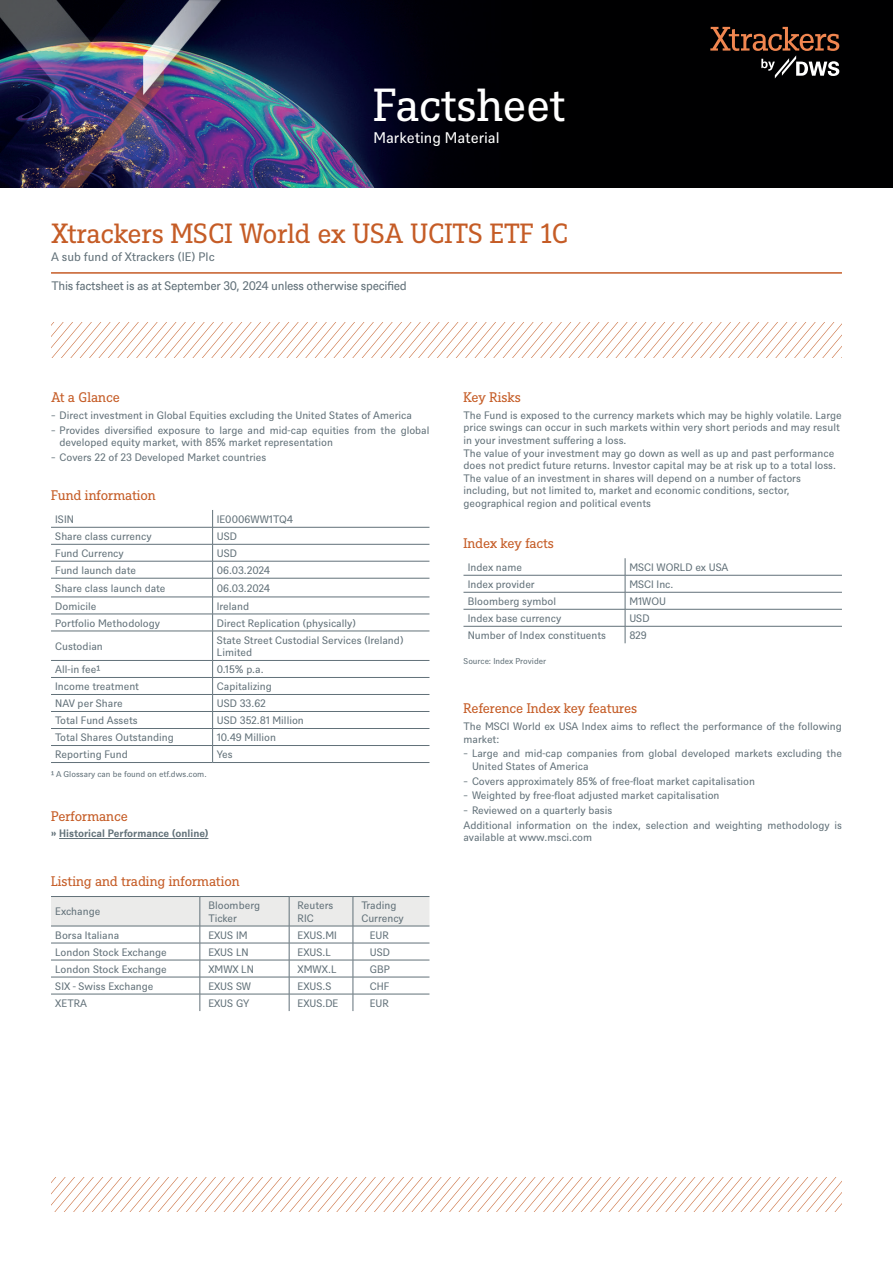
<style>
.page{position:relative;width:893px;height:1263px;background:#fff}
.page>*{position:absolute;margin:0;border:0;box-sizing:border-box;transform-origin:0 0}
.t1{font:45px "DWS Slab";letter-spacing:-.01em;color:#fff}
.t2{font:27px "DWS Slab";color:#c55c26}
.t3{font:15px "DWS Sans";color:#fff}
.t4{font:13.5px "DWS Slab";letter-spacing:-.01em;color:#c55c26}
.t5{font:12px "DWS Sans TT";letter-spacing:-.025em;color:#627179}
.t6{font:12px "DWS Sans";color:#627179}
.t7{font:10.5px/12.6px "DWS Sans";color:#627179}
.t8{font:700 10.5px "DWS Sans";color:#627179}
.t9{font:8.25px "DWS Sans";color:#627179}
</style>
<div class="page">
<img style="left:0;top:0;width:893px;height:188px">
<hr style="left:59px;top:838px;width:149px;height:1px;background:#627179">
<hr style="left:51px;top:527px;width:162px;height:1px;background:#627179">
<hr style="left:213px;top:527px;width:216px;height:1px;background:#627179">
<hr style="left:51px;top:544px;width:162px;height:1px;background:#627179">
<hr style="left:213px;top:544px;width:216px;height:1px;background:#627179">
<hr style="left:51px;top:561px;width:162px;height:1px;background:#627179">
<hr style="left:213px;top:561px;width:216px;height:1px;background:#627179">
<hr style="left:51px;top:578px;width:162px;height:1px;background:#627179">
<hr style="left:213px;top:578px;width:216px;height:1px;background:#627179">
<hr style="left:51px;top:597px;width:162px;height:1px;background:#627179">
<hr style="left:213px;top:597px;width:216px;height:1px;background:#627179">
<hr style="left:51px;top:614px;width:162px;height:1px;background:#627179">
<hr style="left:213px;top:614px;width:216px;height:1px;background:#627179">
<hr style="left:51px;top:631px;width:162px;height:1px;background:#627179">
<hr style="left:213px;top:631px;width:216px;height:1px;background:#627179">
<hr style="left:51px;top:660px;width:162px;height:1px;background:#627179">
<hr style="left:213px;top:660px;width:216px;height:1px;background:#627179">
<hr style="left:51px;top:677px;width:162px;height:1px;background:#627179">
<hr style="left:213px;top:677px;width:216px;height:1px;background:#627179">
<hr style="left:51px;top:694px;width:162px;height:1px;background:#627179">
<hr style="left:51px;top:711px;width:162px;height:1px;background:#627179">
<hr style="left:51px;top:728px;width:162px;height:1px;background:#627179">
<hr style="left:51px;top:745px;width:162px;height:1px;background:#627179">
<hr style="left:213px;top:694px;width:216px;height:1px;background:#627179">
<hr style="left:213px;top:711px;width:216px;height:1px;background:#627179">
<hr style="left:213px;top:728px;width:216px;height:1px;background:#627179">
<hr style="left:213px;top:745px;width:216px;height:1px;background:#627179">
<svg style="left:212px;top:510px;width:1px;height:252px"></svg>
<hr style="left:51px;top:762px;width:162px;height:1px;background:#627179">
<hr style="left:213px;top:762px;width:216px;height:1px;background:#627179">
<svg style="left:51px;top:896px;width:378px;height:115px"></svg>
<hr style="left:463px;top:575px;width:162px;height:1px;background:#627179">
<hr style="left:625px;top:575px;width:217px;height:1px;background:#627179">
<hr style="left:463px;top:592px;width:162px;height:1px;background:#627179">
<hr style="left:625px;top:592px;width:217px;height:1px;background:#627179">
<hr style="left:463px;top:609px;width:162px;height:1px;background:#627179">
<hr style="left:625px;top:609px;width:217px;height:1px;background:#627179">
<hr style="left:463px;top:626px;width:162px;height:1px;background:#627179">
<hr style="left:625px;top:626px;width:217px;height:1px;background:#627179">
<svg style="left:625px;top:558px;width:1px;height:85px"></svg>
<hr style="left:51px;top:272px;width:791px;height:2px;background:#c55c26">
<svg style="left:52px;top:322px;width:790px;height:35px"></svg>
<svg style="left:51px;top:1177px;width:791px;height:35px"></svg>
<svg style="left:710px;top:27px;width:129px;height:51px;background:#3a2921"></svg>
<h1 class="t1" style="left:373px;top:74px;width:193px">Factsheet</h1>
<h3 class="t3" style="left:373px;top:127px;width:128px">Marketing Material</h3>
<h2 class="t2" style="left:51px;top:215px;width:518px">Xtrackers MSCI World ex USA UCITS ETF 1C</h2>
<p class="t6" style="left:51px;top:249px;width:165px">A sub fund of Xtrackers (IE) Plc</p>
<p class="t5" style="left:51px;top:278px;width:357px">This factsheet is as at September 30, 2024 unless otherwise specified</p>
<p class="t4" style="left:51px;top:388px;width:70px">At a Glance</p>
<p class="t7" style="left:51px;top:407px;width:380px;line-height:14.7px">̵ Direct investment in Global Equities excluding the United States of America<br>̵ Provides diversified exposure to large and mid-cap equities from the global</p>
<p class="t7" style="left:51px;top:434px;width:283px;line-height:14.7px;text-indent:9px">developed equity market, with 85% market representation ̵ Covers 22 of 23 Developed Market countries</p>
<p class="t4" style="left:51px;top:486px;width:106px">Fund information</p>
<p class="t7" style="left:55px;top:512px;width:20px">ISIN</p>
<p class="t7" style="left:217px;top:512px;width:78px">IE0006WW1TQ4</p>
<p class="t7" style="left:55px;top:529px;width:98px">Share class currency</p>
<p class="t7" style="left:217px;top:529px;width:22px">USD</p>
<p class="t7" style="left:55px;top:546px;width:70px">Fund Currency</p>
<p class="t7" style="left:217px;top:546px;width:22px">USD</p>
<p class="t7" style="left:55px;top:563px;width:82px">Fund launch date</p>
<p class="t7" style="left:217px;top:563px;width:55px">06.03.2024</p>
<p class="t7" style="left:55px;top:581px;width:112px">Share class launch date</p>
<p class="t7" style="left:217px;top:581px;width:55px">06.03.2024</p>
<p class="t7" style="left:55px;top:599px;width:43px">Domicile</p>
<p class="t7" style="left:217px;top:599px;width:34px">Ireland</p>
<p class="t7" style="left:55px;top:616px;width:106px">Portfolio Methodology</p>
<p class="t7" style="left:217px;top:616px;width:140px">Direct Replication (physically)</p>
<p class="t7" style="left:55px;top:639px;width:49px">Custodian</p>
<p class="t7" style="left:217px;top:633px;width:188px">State Street Custodial Services (Ireland)<br>Limited</p>
<p class="t7" style="left:55px;top:662px;width:47px">All-in fee¹</p>
<p class="t7" style="left:217px;top:662px;width:48px">0.15% p.a.</p>
<p class="t7" style="left:55px;top:679px;width:85px">Income treatment</p>
<p class="t7" style="left:217px;top:679px;width:57px">Capitalizing</p>
<p class="t7" style="left:55px;top:696px;width:69px">NAV per Share</p>
<p class="t7" style="left:217px;top:696px;width:50px">USD 33.62</p>
<p class="t7" style="left:55px;top:713px;width:84px">Total Fund Assets</p>
<p class="t7" style="left:217px;top:713px;width:89px">USD 352.81 Million</p>
<p class="t7" style="left:55px;top:730px;width:120px">Total Shares Outstanding</p>
<p class="t7" style="left:217px;top:730px;width:61px">10.49 Million</p>
<p class="t7" style="left:55px;top:747px;width:74px">Reporting Fund</p>
<p class="t7" style="left:217px;top:747px;width:17px">Yes</p>
<p class="t9" style="left:51px;top:769px;width:157px">¹ A Glossary can be found on etf.dws.com.</p>
<p class="t4" style="left:51px;top:807px;width:78px">Performance</p>
<p class="t8" style="left:51px;top:826px;width:159px">» Historical Performance (online)</p>
<p class="t4" style="left:51px;top:872px;width:190px">Listing and trading information</p>
<p class="t7" style="left:55px;top:905px;width:47px">Exchange</p>
<p class="t7" style="left:208px;top:898px;width:53px">Bloomberg<br>Ticker</p>
<p class="t7" style="left:298px;top:898px;width:37px">Reuters<br>RIC</p>
<p class="t7" style="left:361px;top:898px;width:44px">Trading<br>Currency</p>
<p class="t7" style="left:55px;top:928px;width:66px">Borsa Italiana</p>
<p class="t7" style="left:208px;top:928px;width:41px">EXUS IM</p>
<p class="t7" style="left:298px;top:928px;width:41px">EXUS.MI</p>
<p class="t7" style="left:370px;top:928px;width:20px">EUR</p>
<p class="t7" style="left:55px;top:945px;width:113px">London Stock Exchange</p>
<p class="t7" style="left:208px;top:945px;width:42px">EXUS LN</p>
<p class="t7" style="left:298px;top:945px;width:35px">EXUS.L</p>
<p class="t7" style="left:370px;top:945px;width:22px">USD</p>
<p class="t7" style="left:55px;top:962px;width:113px">London Stock Exchange</p>
<p class="t7" style="left:208px;top:962px;width:47px">XMWX LN</p>
<p class="t7" style="left:298px;top:962px;width:40px">XMWX.L</p>
<p class="t7" style="left:370px;top:962px;width:22px">GBP</p>
<p class="t7" style="left:55px;top:979px;width:100px">SIX - Swiss Exchange</p>
<p class="t7" style="left:208px;top:979px;width:44px">EXUS SW</p>
<p class="t7" style="left:298px;top:979px;width:35px">EXUS.S</p>
<p class="t7" style="left:370px;top:979px;width:21px">CHF</p>
<p class="t7" style="left:55px;top:996px;width:33px">XETRA</p>
<p class="t7" style="left:208px;top:996px;width:42px">EXUS GY</p>
<p class="t7" style="left:298px;top:996px;width:42px">EXUS.DE</p>
<p class="t7" style="left:370px;top:996px;width:20px">EUR</p>
<p class="t4" style="left:463px;top:388px;width:59px">Key Risks</p>
<p class="t7" style="left:463px;top:408px;width:380px">The Fund is exposed to the currency markets which may be highly volatile. Large price swings can occur in such markets within very short periods and may result in your investment suffering a loss.<br>The value of your investment may go down as well as up and past performance does not predict future returns. Investor capital may be at risk up to a total loss.<br>The value of an investment in shares will depend on a number of factors including, but not limited to, market and economic conditions, sector, geographical region and political events</p>
<p class="t4" style="left:463px;top:534px;width:92px">Index key facts</p>
<p class="t7" style="left:468px;top:560px;width:56px">Index name</p>
<p class="t7" style="left:629px;top:560px;width:101px">MSCI WORLD ex USA</p>
<p class="t7" style="left:468px;top:577px;width:68px">Index provider</p>
<p class="t7" style="left:629px;top:577px;width:46px">MSCI Inc.</p>
<p class="t7" style="left:468px;top:594px;width:90px">Bloomberg symbol</p>
<p class="t7" style="left:629px;top:594px;width:38px">M1WOU</p>
<p class="t7" style="left:468px;top:611px;width:95px">Index base currency</p>
<p class="t7" style="left:629px;top:611px;width:22px">USD</p>
<p class="t7" style="left:468px;top:628px;width:140px">Number of Index constituents</p>
<p class="t7" style="left:629px;top:628px;width:19px">829</p>
<p class="t9" style="left:463px;top:655px;width:84px">Source: Index Provider</p>
<p class="t4" style="left:463px;top:699px;width:175px">Reference Index key features</p>
<p class="t7" style="left:463px;top:719px;width:380px">The MSCI World ex USA Index aims to reflect the performance of the following market:</p>
<p class="t7" style="left:472px;top:746px;width:371px;text-indent:-9px">̵ Large and mid-cap companies from global developed markets excluding the<br>United States of America</p>
<p class="t7" style="left:463px;top:773px;width:380px;line-height:14.7px">̵ Covers approximately 85% of free-float market capitalisation<br>̵ Weighted by free-float adjusted market capitalisation<br>̵ Reviewed on a quarterly basis<br>Additional information on the index, selection and weighting methodology is</p>
<p class="t7" style="left:463px;top:831px;width:130px">available at www.msci.com</p>
</div>
